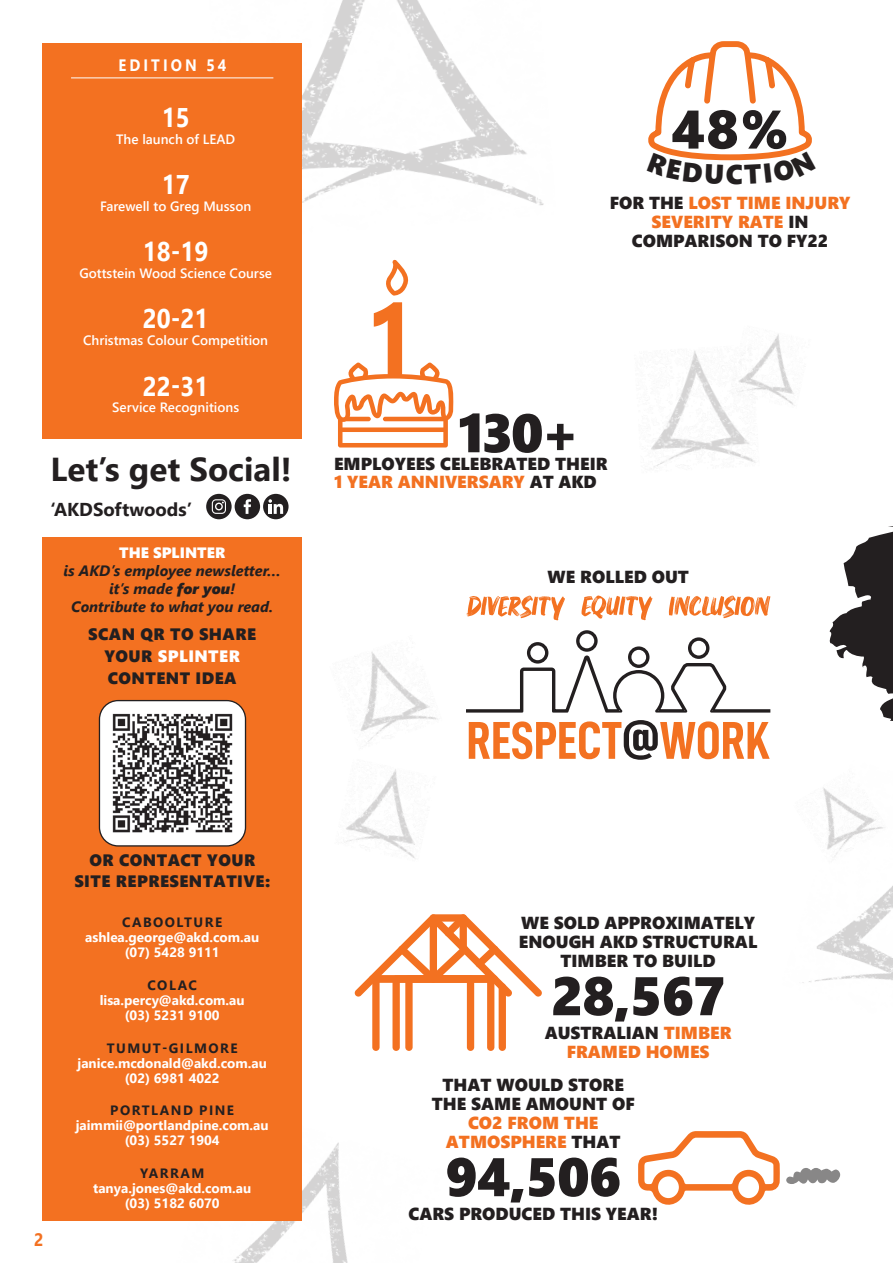
<style>
.page{position:relative;width:893px;height:1263px;background:#fff}
.page>*{position:absolute;margin:0;border:0;box-sizing:border-box;transform-origin:0 0}
.intro{font:54.3px "Segoe UI Black";letter-spacing:-.02em;color:#231f20}
.t1{font:53.4px "D DIN Condensed Bold";color:#f37121}
.t2{font:700 33.15px "Segoe UI";color:#231f20}
.intro-2{font:27.15px "Segoe UI Black";color:#231f20}
.t3{font:700 27px "Segoe UI";color:#fff;scale:.9 1}
.t4{font:700 18.6px "Segoe UI";color:#231f20}
.t5{font:700 18px "Segoe UI";color:#f37121;scale:.9 1}
.intro-3{font:17.4px/19px "Segoe UI Black";color:#231f20;text-align:center}
.intro-4{font:17.4px/19px "Segoe UI Black";color:#f37121;text-align:center}
.t6{font:16.5px/21.8px "Segoe UI Black";letter-spacing:.025em;color:#231f20;text-align:center}
.t7{font:700 16.5px "Segoe UI";letter-spacing:.21em;color:#fff;scale:.9 1}
.BODY{font:italic 700 15px/18px "Segoe UI";color:#231f20;text-align:center}
.t8{font:700 13.5px/15px "Segoe UI";color:#fff;text-align:center}
.t9{font:600 13.5px "Segoe UI";color:#fff}
.s1{font-family:"Segoe UI Black";font-weight:400;font-style:normal;color:#fff}
.s2{font-family:"Segoe UI Black";font-weight:400}
.s3{color:#fff}
.s4{color:#231f20}
.s5{color:#f37121}
.s6{font-size:47.55px;color:#231f20}
</style>
<div class="page">
<img style="left:174px;top:1142px;width:174px;height:121px">
<img style="left:302px;top:0;width:242px;height:206px">
<div style="left:43px;top:43px;width:259px;height:1177px;background:#f37121"></div>
<hr style="left:71px;top:78px;width:202px;height:1px;background:#fff">
<div style="left:0;top:439px;width:321px;height:98px;background:#fff"></div>
<div style="left:206px;top:494px;width:26px;height:25px;background:#231f20;border-radius:50%"></div>
<svg style="left:212px;top:499px;width:14px;height:15px"></svg>
<div style="left:263px;top:494px;width:26px;height:25px;background:#231f20;border-radius:50%"></div>
<svg style="left:268px;top:499px;width:15px;height:15px"></svg>
<div style="left:235px;top:494px;width:25px;height:25px;background:#231f20;border-radius:50%"></div>
<svg style="left:244px;top:499px;width:7px;height:15px"></svg>
<svg style="left:829px;top:526px;width:64px;height:195px"></svg>
<svg style="left:354px;top:914px;width:188px;height:137px"></svg>
<div style="left:499px;top:983px;width:7px;height:68px;background:#f37121;border-radius:4px"></div>
<div style="left:430px;top:914px;width:37px;height:8px;background:#f37121;border-radius:4px"></div>
<svg style="left:638px;top:1131px;width:142px;height:74px"></svg>
<svg style="left:786px;top:1168px;width:54px;height:16px"></svg>
<svg style="left:466px;top:595px;width:99px;height:25px"></svg>
<svg style="left:581px;top:595px;width:71px;height:25px"></svg>
<svg style="left:669px;top:595px;width:101px;height:23px"></svg>
<svg style="left:466px;top:630px;width:305px;height:83px"></svg>
<img style="left:802px;top:886px;width:91px;height:97px">
<img style="left:760px;top:334px;width:34px;height:71px">
<img style="left:823px;top:787px;width:61px;height:70px">
<img style="left:360px;top:652px;width:78px;height:90px">
<img style="left:651px;top:351px;width:109px;height:116px">
<img style="left:346px;top:769px;width:69px;height:90px">
<div style="left:99px;top:701px;width:146px;height:145px;background:#fff;border-radius:19px"></div>
<img style="left:112px;top:713px;width:121px;height:120px">
<div style="left:99px;top:700px;width:147px;height:146px;border:1px solid #231f20;border-radius:19px"></div>
<svg style="left:386px;top:260px;width:23px;height:36px"></svg>
<svg style="left:334px;top:302px;width:120px;height:145px"></svg>
<svg style="left:648px;top:41px;width:164px;height:120px"></svg>
<p class="t7" style="left:118px;top:49px;width:121px">EDITION 54</p>
<p class="t3" style="left:162px;top:92px;width:33px">15</p>
<p class="t9" style="left:116px;top:126px;width:121px">The launch of LEAD</p>
<p class="t3" style="left:162px;top:159px;width:33px">17</p>
<p class="t9" style="left:100px;top:193px;width:153px">Farewell to Greg Musson</p>
<p class="t3" style="left:143px;top:226px;width:75px">18-19</p>
<p class="t9" style="left:79px;top:260px;width:194px">Gottstein Wood Science Course</p>
<p class="t3" style="left:143px;top:293px;width:75px">20-21</p>
<p class="t9" style="left:83px;top:327px;width:187px">Christmas Colour Competition</p>
<p class="t3" style="left:143px;top:360px;width:75px">22-31</p>
<p class="t9" style="left:112px;top:394px;width:128px">Service Recognitions</p>
<p class="t2" style="left:51px;top:438px;width:243px">Let’s get Social!</p>
<p class="t4" style="left:51px;top:491px;width:143px">‘AKDSoftwoods’</p>
<p class="BODY" style="left:63px;top:542px;width:219px"><span class="s1">THE SPLINTER<br></span>is AKD’s employee newsletter… it’s made <span class="s2">for you</span>!<br>Contribute to what you read.</p>
<p class="t6" style="left:88px;top:622px;width:169px">SCAN QR TO SHARE<br>YOUR <span class="s3">SPLINTER<br></span>CONTENT IDEA</p>
<h3 class="t5" style="left:34px;top:1222px;width:12px">2</h3>
<p class="t6" style="left:74px;top:848px;width:197px">OR CONTACT YOUR<br>SITE REPRESENTATIVE:</p>
<p class="t8" style="left:85px;top:913px;width:176px"><span class="s4">CABOOLTURE </span>ashlea.george@akd.com.au (07) 5428 9111</p>
<p class="t8" style="left:100px;top:976px;width:147px"><span class="s4">COLAC </span>lisa.percy@akd.com.au (03) 5231 9100</p>
<p class="t8" style="left:78px;top:1039px;width:191px"><span class="s4">TUMUT-GILMORE </span>janice.mcdonald@akd.com.au (02) 6981 4022</p>
<p class="t8" style="left:76px;top:1102px;width:194px"><span class="s4">PORTLAND PINE </span>jaimmii@portlandpine.com.au (03) 5527 1904</p>
<p class="t8" style="left:93px;top:1165px;width:160px"><span class="s4">YARRAM </span>tanya.jones@akd.com.au (03) 5182 6070</p>
<p class="intro" style="left:671px;top:90px;width:119px">48%</p>
<p class="intro-2" style="left:726px;top:155px;width:19px">C</p>
<p class="intro-4" style="left:610px;top:192px;width:242px"><span class="s4">FOR THE</span> LOST TIME INJURY<br>SEVERITY RATE <span class="s4">IN<br>COMPARISON TO FY22</span></p>
<p class="intro" style="left:458px;top:394px;width:123px">130+</p>
<p class="intro-3" style="left:334px;top:454px;width:275px;line-height:18px;text-align:left">EMPLOYEES CELEBRATED THEIR<br><span class="s5">1 YEAR ANNIVERSARY</span> AT AKD</p>
<p class="intro-3" style="left:547px;top:566px;width:143px">WE ROLLED OUT</p>
<p class="t1" style="left:466px;top:711px;width:305px">RESPECT<span class="s6">@</span>WORK</p>
<p class="intro-3" style="left:519px;top:912px;width:240px">WE SOLD APPROXIMATELY<br>ENOUGH AKD STRUCTURAL<br>TIMBER TO BUILD</p>
<p class="intro" style="left:551px;top:957px;width:176px">28,567</p>
<p class="intro-4" style="left:545px;top:1023px;width:188px"><span class="s4">AUSTRALIAN</span> TIMBER<br>FRAMED HOMES</p>
<p class="intro-3" style="left:432px;top:1074px;width:204px">THAT WOULD STORE<br>THE SAME AMOUNT OF<br><span class="s5">CO2 FROM THE<br>ATMOSPHERE</span> THAT</p>
<p class="intro" style="left:445px;top:1137px;width:177px">94,506</p>
<p class="intro-3" style="left:408px;top:1204px;width:251px">CARS PRODUCED THIS YEAR!</p>
</div>
